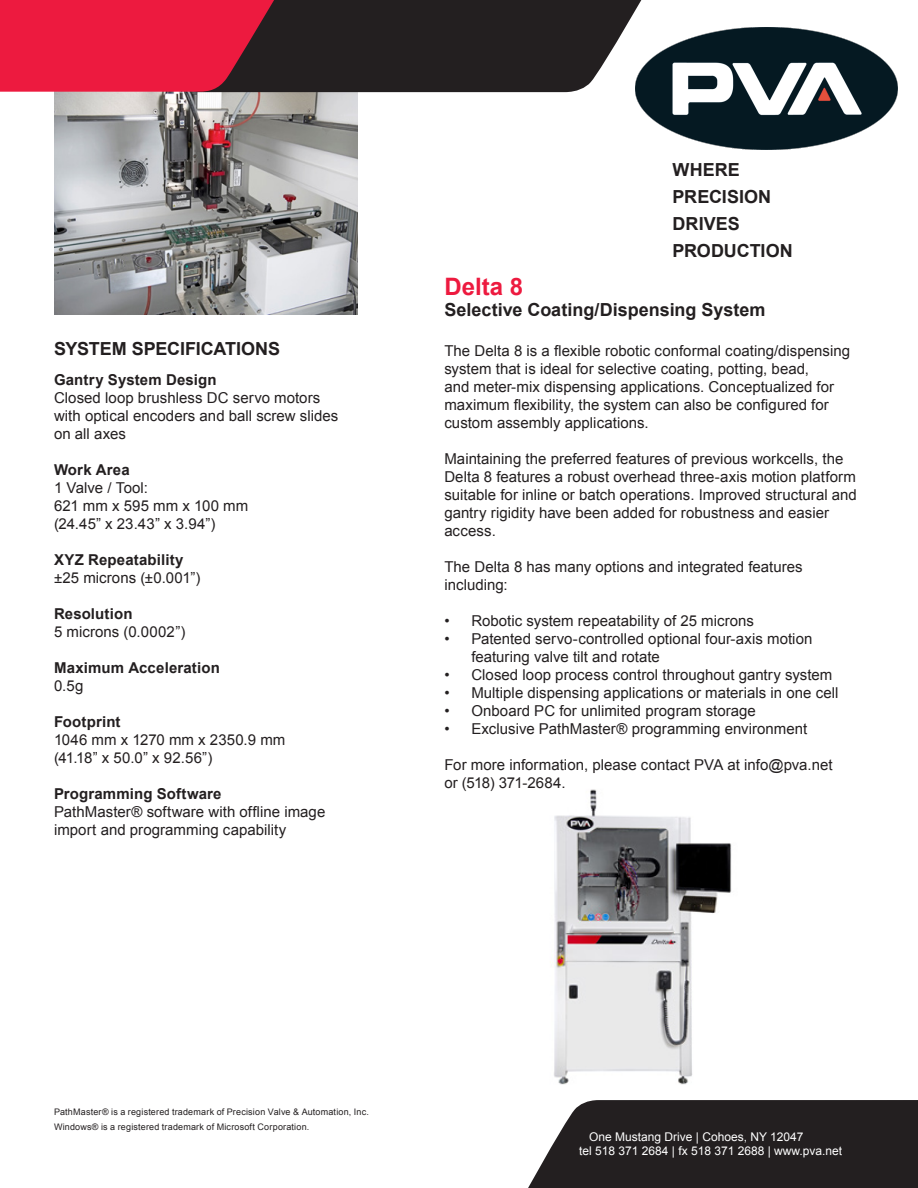
<style>
.page{position:relative;width:918px;height:1188px;background:#fff}
.page>*{position:absolute;margin:0;border:0;box-sizing:border-box;transform-origin:0 0}
.t1{font:700 24px "Arial";letter-spacing:.005em;color:#ed1a3f}
.t2{font:700 18px "Arial";color:#231f20}
.t3{font:15px/18px "Arial";letter-spacing:.005em;color:#231f20}
.t4{font:700 15px "Arial";letter-spacing:.01em;color:#231f20}
.t5{font:12px "Arial";color:#fff}
.t6{font:9px "Arial";letter-spacing:.02em;color:#231f20}
</style>
<div class="page">
<img style="left:636px;top:28px;width:261px;height:122px">
<img style="left:550px;top:789px;width:182px;height:296px">
<svg style="left:528px;top:1100px;width:390px;height:88px;background:#322e2f"></svg>
<img style="left:54px;top:93px;width:304px;height:221px">
<svg style="left:0;top:0;width:656px;height:93px;background:#7b2b39"></svg>
<p class="t2" style="left:54px;top:337px;width:228px">SYSTEM SPECIFICATIONS</p>
<p class="t4" style="left:54px;top:370px;width:164px">Gantry System Design</p>
<p class="t3" style="left:54px;top:389px;width:286px">Closed loop brushless DC servo motors with optical encoders and ball screw slides on all axes</p>
<p class="t4" style="left:54px;top:460px;width:77px">Work Area</p>
<p class="t3" style="left:54px;top:479px;width:95px">1 Valve / Tool:</p>
<p class="t3" style="left:54px;top:497px;width:196px">621 mm x 595 mm x 100 mm</p>
<p class="t3" style="left:54px;top:515px;width:163px">(24.45” x 23.43” x 3.94”)</p>
<p class="t4" style="left:54px;top:550px;width:131px">XYZ Repeatability</p>
<p class="t3" style="left:54px;top:569px;width:148px">±25 microns (±0.001”)</p>
<p class="t4" style="left:54px;top:604px;width:80px">Resolution</p>
<p class="t3" style="left:54px;top:623px;width:133px">5 microns (0.0002”)</p>
<p class="t4" style="left:54px;top:658px;width:167px">Maximum Acceleration</p>
<p class="t3" style="left:54px;top:677px;width:31px">0.5g</p>
<p class="t4" style="left:54px;top:712px;width:68px">Footprint</p>
<p class="t3" style="left:54px;top:731px;width:233px">1046 mm x 1270 mm x 2350.9 mm</p>
<p class="t3" style="left:54px;top:749px;width:160px">(41.18” x 50.0” x 92.56”)</p>
<p class="t4" style="left:54px;top:784px;width:169px">Programming Software</p>
<p class="t3" style="left:54px;top:803px;width:273px">PathMaster® software with offline image import and programming capability</p>
<p class="t2" style="left:673px;top:157px;width:69px">WHERE</p>
<p class="t2" style="left:673px;top:184px;width:100px">PRECISION</p>
<p class="t2" style="left:673px;top:211px;width:69px">DRIVES</p>
<p class="t2" style="left:673px;top:238px;width:122px">PRODUCTION</p>
<p class="t1" style="left:444px;top:270px;width:80px">Delta 8</p>
<p class="t2" style="left:444px;top:298px;width:323px">Selective Coating/Dispensing System</p>
<p class="t3" style="left:444px;top:342px;width:407px">The Delta 8 is a flexible robotic conformal coating/dispensing system that is ideal for selective coating, potting, bead,<br>and meter-mix dispensing applications. Conceptualized for maximum flexibility, the system can also be configured for custom assembly applications.</p>
<p class="t3" style="left:444px;top:450px;width:414px">Maintaining the preferred features of previous workcells, the Delta 8 features a robust overhead three-axis motion platform suitable for inline or batch operations. Improved structural and gantry rigidity have been added for robustness and easier access.</p>
<p class="t3" style="left:444px;top:558px;width:360px">The Delta 8 has many options and integrated features including:</p>
<p class="t3" style="left:444px;top:612px;width:311px">• Robotic system repeatability of 25 microns</p>
<p class="t3" style="left:471px;top:630px;width:343px;text-indent:-27px">• Patented servo-controlled optional four-axis motion featuring valve tilt and rotate</p>
<p class="t3" style="left:444px;top:666px;width:390px">• Closed loop process control throughout gantry system</p>
<p class="t3" style="left:444px;top:684px;width:396px">• Multiple dispensing applications or materials in one cell</p>
<p class="t3" style="left:444px;top:702px;width:313px">• Onboard PC for unlimited program storage</p>
<p class="t3" style="left:444px;top:720px;width:364px">• Exclusive PathMaster® programming environment</p>
<p class="t3" style="left:444px;top:756px;width:390px">For more information, please contact PVA at info@pva.net</p>
<p class="t3" style="left:444px;top:774px;width:123px">or (518) 371-2684.</p>
<p class="t6" style="left:54px;top:1106px;width:316px">PathMaster® is a registered trademark of Precision Valve &amp; Automation, Inc.</p>
<p class="t6" style="left:54px;top:1121px;width:257px">Windows® is a registered trademark of Microsoft Corporation.</p>
<p class="t5" style="left:589px;top:1129px;width:216px">One Mustang Drive | Cohoes, NY 12047</p>
<p class="t5" style="left:579px;top:1143px;width:265px">tel 518 371 2684 | fx 518 371 2688 | www.pva.net</p>
</div>
